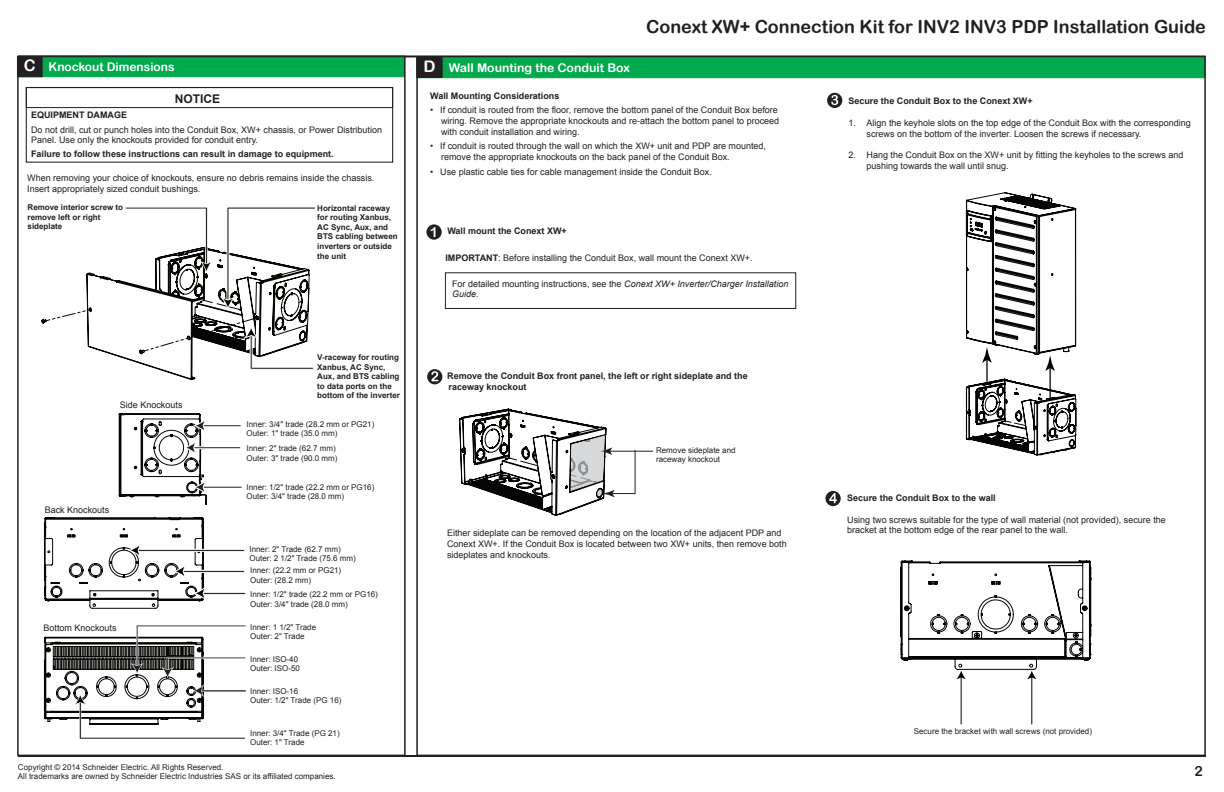
<style>
.page{position:relative;width:1224px;height:792px;background:#fff}
.page>*{position:absolute;margin:0;border:0;box-sizing:border-box;transform-origin:0 0}
.t1{font:18px "Arial Rounded MT Bold";color:#231f20}
.t2{font:14px "Arial Rounded MT Bold";color:#231f20}
.t3{font:12px "Arial Rounded MT Bold";color:#fff}
.t4{font:700 12px "Arial";color:#231f20}
.t5{font:9px/10.8px "Arial";color:#231f20}
.t6{font:700 9px/10.8px "Arial";color:#231f20}
.t7{font:italic 9px/10.8px "Arial";color:#231f20}
.t8{font:8px/9.6px "Arial";color:#231f20}
.t9{font:700 8px/9.6px "Arial";color:#231f20}
.s1{font-size:16px}
.s2{font-family:"Arial Rounded MT Bold";font-weight:400;font-size:14px;color:#fff}
.s3{font-weight:700}
.s4{font-style:normal}
</style>
<div class="page">
<hr style="left:18px;top:55px;width:1188px;height:2px;background:#231f20">
<hr style="left:18px;top:755px;width:1188px;height:2px;background:#231f20">
<div style="left:17px;top:56px;width:388px;height:21px;background:#00a94e;border:1px solid #00a94e"></div>
<div style="left:17px;top:56px;width:26px;height:21px;background:#231f20;border:1px solid #231f20"></div>
<svg style="left:44px;top:517px;width:202px;height:92px"></svg>
<div style="left:26px;top:87px;width:367px;height:21px;border:1px solid #231f20"></div>
<svg style="left:44px;top:625px;width:202px;height:114px"></svg>
<svg style="left:119px;top:413px;width:123px;height:92px"></svg>
<svg style="left:42px;top:207px;width:273px;height:173px"></svg>
<div style="left:416px;top:57px;width:790px;height:21px;background:#00a94e;border:1px solid #00a94e"></div>
<div style="left:416px;top:57px;width:27px;height:21px;background:#231f20;border:1px solid #231f20"></div>
<hr style="left:608px;top:451px;width:45px;height:1px;background:#231f20">
<div style="left:445px;top:272px;width:351px;height:37px;border:1px solid #231f20"></div>
<div style="left:426px;top:224px;width:16px;height:16px;background:#231f20;border-radius:50%"></div>
<svg style="left:427px;top:369px;width:15px;height:15px"></svg>
<svg style="left:431px;top:371px;width:7px;height:10px"></svg>
<div style="left:827px;top:93px;width:15px;height:15px;background:#231f20;border-radius:50%"></div>
<svg style="left:831px;top:95px;width:7px;height:10px"></svg>
<svg style="left:825px;top:491px;width:16px;height:15px"></svg>
<svg style="left:829px;top:493px;width:8px;height:10px"></svg>
<svg style="left:966px;top:192px;width:110px;height:264px"></svg>
<svg style="left:459px;top:409px;width:177px;height:107px"></svg>
<hr style="left:961px;top:677px;width:1px;height:47px;background:#050504">
<hr style="left:1031px;top:677px;width:1px;height:47px;background:#050504">
<svg style="left:900px;top:560px;width:191px;height:119px"></svg>
<h3 class="t3" style="left:24px;top:60px;width:152px"><span class="s1">C</span> Knockout Dimensions</h3>
<h3 class="t4" style="left:175px;top:91px;width:47px">NOTICE</h3>
<p class="t6" style="left:31px;top:109px;width:98px">EQUIPMENT DAMAGE</p>
<p class="t5" style="left:31px;top:124px;width:352px">Do not drill, cut or punch holes into the Conduit Box, XW+ chassis, or Power Distribution<br>Panel. Use only the knockouts provided for conduit entry.</p>
<p class="t6" style="left:31px;top:149px;width:304px">Failure to follow these instructions can result in damage to equipment.</p>
<p class="t5" style="left:27px;top:173px;width:349px">When removing your choice of knockouts, ensure no debris remains inside the chassis.<br>Insert appropriately sized conduit bushings.</p>
<p class="t9" style="left:28px;top:203px;width:97px">Remove interior screw to remove left or right sideplate</p>
<p class="t5" style="left:120px;top:400px;width:64px">Side Knockouts</p>
<p class="t5" style="left:45px;top:504px;width:66px">Back Knockouts</p>
<p class="t5" style="left:44px;top:623px;width:75px">Bottom Knockouts</p>
<p class="t9" style="left:317px;top:203px;width:82px">Horizontal raceway for routing Xanbus,<br>AC Sync, Aux, and<br>BTS cabling between inverters or outside the unit</p>
<p class="t9" style="left:317px;top:353px;width:84px">V-raceway for routing<br>Xanbus, AC Sync,<br>Aux, and BTS cabling to data ports on the bottom of the inverter</p>
<p class="t8" style="left:247px;top:419px;width:129px">Inner: 3/4" trade (28.2 mm or PG21)<br>Outer: 1" trade (35.0 mm)</p>
<p class="t8" style="left:247px;top:444px;width:92px">Inner: 2" trade (62.7 mm)<br>Outer: 3" trade (90.0 mm)</p>
<p class="t8" style="left:247px;top:482px;width:129px">Inner: 1/2" trade (22.2 mm or PG16)<br>Outer: 3/4" trade (28.0 mm)</p>
<p class="t8" style="left:249px;top:545px;width:108px;line-height:9px">Inner: 2" Trade (62.7 mm)<br>Outer: 2 1/2" Trade (75.6 mm)</p>
<p class="t8" style="left:250px;top:566px;width:93px">Inner: (22.2 mm or PG21)<br>Outer: (28.2 mm)</p>
<p class="t8" style="left:250px;top:590px;width:129px">Inner: 1/2" trade (22.2 mm or PG16)<br>Outer: 3/4" trade (28.0 mm)</p>
<p class="t8" style="left:250px;top:622px;width:67px;line-height:9px">Inner: 1 1/2" Trade<br>Outer: 2" Trade</p>
<p class="t8" style="left:250px;top:654px;width:51px;line-height:9px">Inner: ISO-40<br>Outer: ISO-50</p>
<p class="t8" style="left:250px;top:686px;width:93px;line-height:9px">Inner: ISO-16<br>Outer: 1/2" Trade (PG 16)</p>
<p class="t8" style="left:250px;top:728px;width:91px;line-height:9px">Inner: 3/4" Trade (PG 21)<br>Outer: 1" Trade</p>
<p class="t8" style="left:18px;top:762px;width:319px">Copyright © 2014 Schneider Electric. All Rights Reserved.<br>All trademarks are owned by Schneider Electric Industries SAS or its affiliated companies.</p>
<h3 class="t3" style="left:423px;top:61px;width:208px"><span class="s1">D</span> Wall Mounting the Conduit Box</h3>
<h1 class="t1" style="left:646px;top:16px;width:561px">Conext XW+ Connection Kit for INV2 INV3 PDP Installation Guide</h1>
<p class="t6" style="left:430px;top:91px;width:131px">Wall Mounting Considerations</p>
<p class="t5" style="left:441px;top:105px;width:340px;text-indent:-11px">• If conduit is routed from the floor, remove the bottom panel of the Conduit Box before wiring. Remove the appropriate knockouts and re-attach the bottom panel to proceed with conduit installation and wiring.</p>
<p class="t5" style="left:441px;top:141px;width:326px;text-indent:-11px">• If conduit is routed through the wall on which the XW+ unit and PDP are mounted, remove the appropriate knockouts on the back panel of the Conduit Box.</p>
<p class="t5" style="left:430px;top:167px;width:283px">• Use plastic cable ties for cable management inside the Conduit Box.</p>
<p class="t6" style="left:430px;top:226px;width:138px"><span class="s2">1</span> Wall mount the Conext XW+</p>
<p class="t5" style="left:445px;top:253px;width:309px"><span class="s3">IMPORTANT</span>: Before installing the Conduit Box, wall mount the Conext XW+.</p>
<p class="t7" style="left:452px;top:278px;width:338px"><span class="s4">For detailed mounting instructions, see the</span> Conext XW+ Inverter/Charger Installation<br>Guide<span class="s4">.</span></p>
<p class="t6" style="left:447px;top:370px;width:302px">Remove the Conduit Box front panel, the left or right sideplate and the raceway knockout</p>
<p class="t8" style="left:656px;top:445px;width:81px">Remove sideplate and raceway knockout</p>
<p class="t5" style="left:447px;top:528px;width:341px">Either sideplate can be removed depending on the location of the adjacent PDP and<br>Conext XW+. If the Conduit Box is located between two XW+ units, then remove both sideplates and knockouts.</p>
<p class="t6" style="left:848px;top:96px;width:186px">Secure the Conduit Box to the Conext XW+</p>
<p class="t5" style="left:867px;top:118px;width:326px;text-indent:-18px">1. Align the keyhole slots on the top edge of the Conduit Box with the corresponding screws on the bottom of the inverter. Loosen the screws if necessary.</p>
<p class="t5" style="left:867px;top:150px;width:318px;text-indent:-18px">2. Hang the Conduit Box on the XW+ unit by fitting the keyholes to the screws and pushing towards the wall until snug.</p>
<p class="t6" style="left:847px;top:493px;width:150px">Secure the Conduit Box to the wall</p>
<p class="t5" style="left:847px;top:514px;width:320px">Using two screws suitable for the type of wall material (not provided), secure the bracket at the bottom edge of the rear panel to the wall.</p>
<p class="t8" style="left:914px;top:727px;width:180px">Secure the bracket with wall screws (not provided)</p>
<h2 class="t2" style="left:1195px;top:762px;width:10px">2</h2>
</div>
